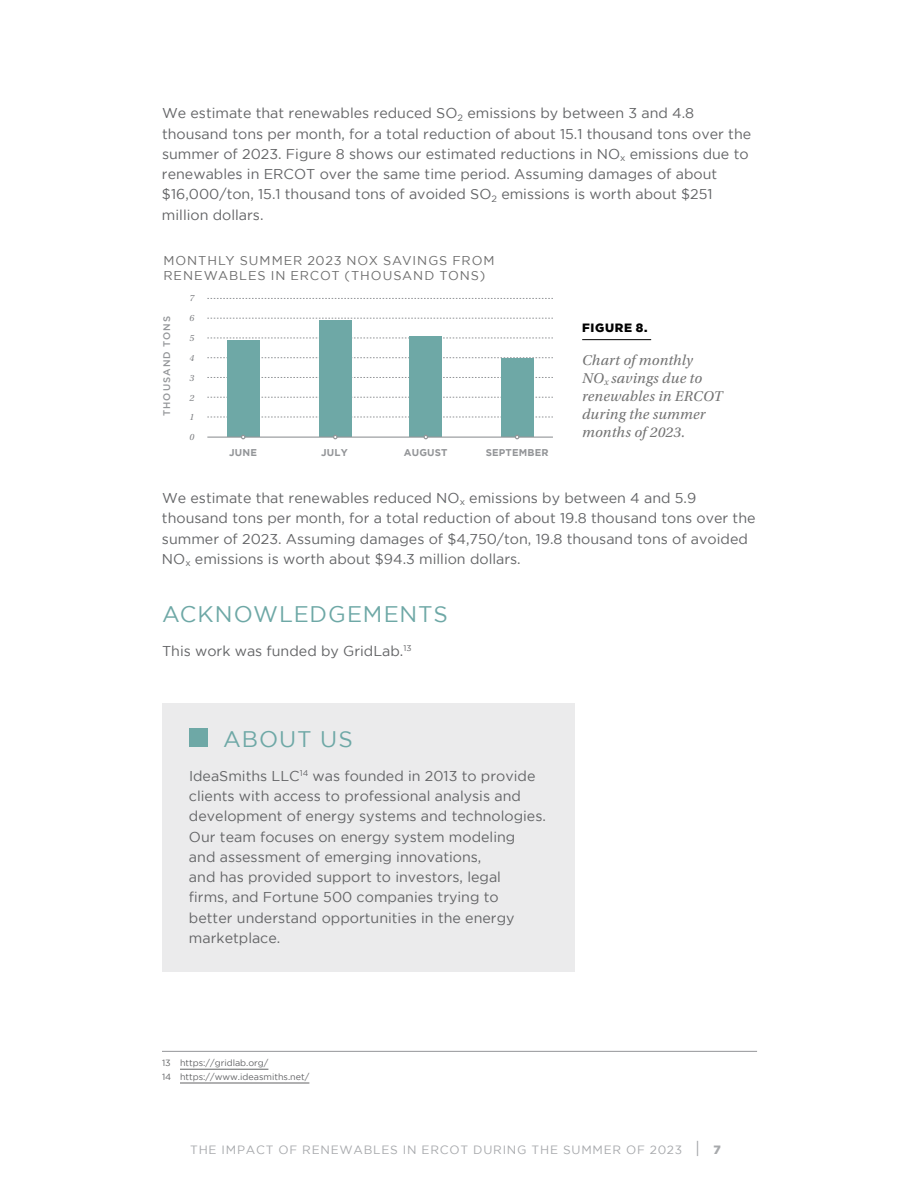
<style>
.page{position:relative;width:918px;height:1188px;background:#fff}
.page>*{position:absolute;margin:0;border:0;box-sizing:border-box;transform-origin:0 0}
.t1{font:22.5px "Gotham";letter-spacing:.04em;color:#6ea8a6}
.t2{font:italic 15px/18px "Utopia Std";letter-spacing:.015em;color:#737373}
.t3{font:14.25px/20.2px "Gotham";color:#636466}
.t4{font:12.75px/15.3px "Gotham";letter-spacing:.07em;color:#6d6d6d}
.t5{font:12px "Gotham";letter-spacing:.065em;color:#a7a9ac}
.t6{font:900 12px "Gotham";letter-spacing:.055em;color:#000}
.t7{font:700 9.9px "Gotham";letter-spacing:.015em;color:#939598}
.t8{font:500 9.6px "Gotham";letter-spacing:.115em;color:#939598}
.t9{font:italic 9.6px/19.8px "Utopia Std";color:#808285;text-align:justify}
.t10{font:9px/13.8px "Gotham";color:#636466}
.s1{font-size:16.5px}
.s2{font-weight:900}
</style>
<div class="page">
<div style="left:162px;top:704px;width:413px;height:74px;background:#ebebec"></div>
<div style="left:162px;top:744px;width:413px;height:228px;background:#ebebec"></div>
<hr style="left:582px;top:339px;width:69px;height:1px;background:#000">
<svg style="left:207px;top:298px;width:346px;height:1px"></svg>
<svg style="left:207px;top:357px;width:346px;height:1px"></svg>
<svg style="left:207px;top:377px;width:346px;height:1px"></svg>
<svg style="left:207px;top:318px;width:346px;height:1px"></svg>
<svg style="left:207px;top:338px;width:346px;height:1px"></svg>
<svg style="left:207px;top:397px;width:346px;height:1px"></svg>
<svg style="left:207px;top:417px;width:346px;height:1px"></svg>
<div style="left:227px;top:340px;width:32px;height:97px;background:#6ea8a6"></div>
<div style="left:319px;top:320px;width:32px;height:117px;background:#6ea8a6"></div>
<div style="left:410px;top:336px;width:32px;height:101px;background:#6ea8a6"></div>
<div style="left:501px;top:358px;width:32px;height:79px;background:#6ea8a6"></div>
<hr style="left:207px;top:437px;width:346px;height:1px;background:#939598">
<svg style="left:241px;top:435px;width:4px;height:4px"></svg>
<svg style="left:333px;top:435px;width:5px;height:4px"></svg>
<svg style="left:424px;top:435px;width:4px;height:4px"></svg>
<svg style="left:515px;top:435px;width:4px;height:4px"></svg>
<div style="left:189px;top:729px;width:19px;height:18px;background:#6ea8a6"></div>
<hr style="left:162px;top:1051px;width:595px;height:1px;background:#939598">
<hr style="left:180px;top:1069px;width:88px;height:1px;background:#636466">
<hr style="left:180px;top:1083px;width:129px;height:1px;background:#636466">
<p class="t3" style="left:162px;top:103px;width:591px">We estimate that renewables reduced SO<sub>2</sub> emissions by between 3 and 4.8 thousand tons per month, for a total reduction of about 15.1 thousand tons over the summer of 2023. Figure 8 shows our estimated reductions in NO<sub>x</sub> emissions due to renewables in ERCOT over the same time period. Assuming damages of about $16,000/ton, 15.1 thousand tons of avoided SO<sub>2</sub> emissions is worth about $251 million dollars.</p>
<p class="t4" style="left:163px;top:253px;width:333px">MONTHLY SUMMER 2023 NOX SAVINGS FROM<br>RENEWABLES IN ERCOT (THOUSAND TONS)</p>
<p class="t8" style="left:161px;top:416px;width:102px;rotate:-90deg">THOUSAND TONS</p>
<p class="t9" style="left:189px;top:289px;width:6px">7<br>6<br>5<br>4<br>3<br>2<br>1<br>0</p>
<p class="t7" style="left:229px;top:447px;width:29px">JUNE</p>
<p class="t7" style="left:321px;top:447px;width:28px">JULY</p>
<p class="t7" style="left:404px;top:447px;width:45px">AUGUST</p>
<p class="t7" style="left:486px;top:447px;width:64px">SEPTEMBER</p>
<p class="t6" style="left:582px;top:321px;width:67px">FIGURE 8.</p>
<p class="t2" style="left:582px;top:351px;width:142px">Chart of monthly<br>NO<sub>x</sub> savings due to renewables in ERCOT during the summer months of 2023.</p>
<p class="t3" style="left:162px;top:488px;width:595px">We estimate that renewables reduced NO<sub>x</sub> emissions by between 4 and 5.9 thousand tons per month, for a total reduction of about 19.8 thousand tons over the summer of 2023. Assuming damages of $4,750/ton, 19.8 thousand tons of avoided NO<sub>x</sub> emissions is worth about $94.3 million dollars.</p>
<h1 class="t1" style="left:162px;top:601px;width:287px">ACKNOWLEDGEMENTS</h1>
<p class="t3" style="left:162px;top:640px;width:251px">This work was funded by GridLab.<sup>13</sup></p>
<h1 class="t1" style="left:223px;top:727px;width:131px">ABOUT US</h1>
<p class="t3" style="left:189px;top:766px;width:358px">IdeaSmiths LLC<sup>14</sup> was founded in 2013 to provide clients with access to professional analysis and development of energy systems and technologies.<br>Our team focuses on energy system modeling<br>and assessment of emerging innovations,<br>and has provided support to investors, legal<br>firms, and Fortune 500 companies trying to<br>better understand opportunities in the energy marketplace.</p>
<p class="t10" style="left:162px;top:1056px;width:149px">13 https://gridlab.org/<br>14 https://www.ideasmiths.net/</p>
<p class="t5" style="left:190px;top:1144px;width:532px">THE IMPACT OF RENEWABLES IN ERCOT DURING THE SUMMER OF 2023 <span class="s1">|</span> <span class="s2">7</span></p>
</div>
